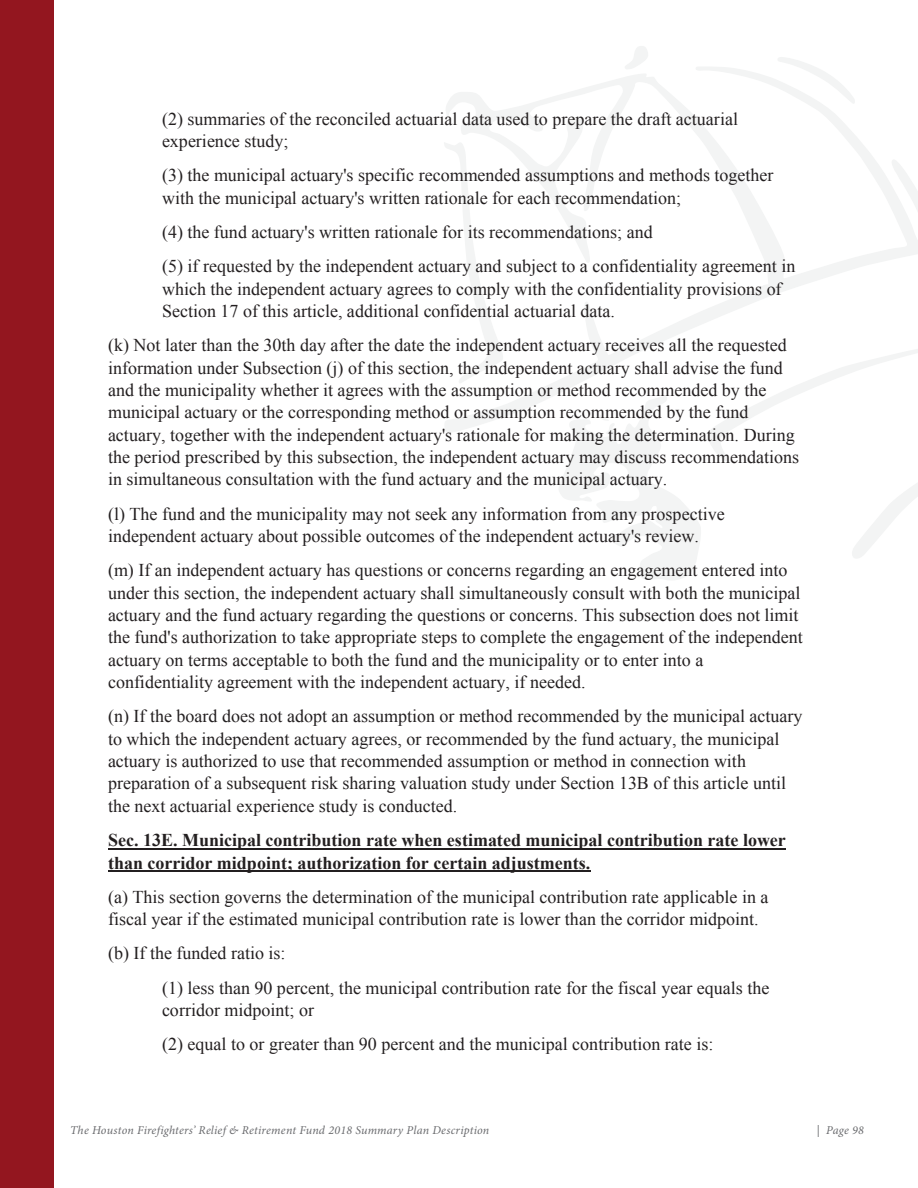
<style>
.page{position:relative;width:918px;height:1188px;background:#fff}
.page>*{position:absolute;margin:0;border:0;box-sizing:border-box;transform-origin:0 0}
.t1{font:18px/22.4px "Times New Roman";color:#231f20}
.t2{font:700 18px/22.4px "Times New Roman";color:#231f20}
.t3{font:italic 12px "Minion Pro";letter-spacing:.02em;color:#696a6d}
</style>
<div class="page">
<svg style="left:559px;top:433px;width:359px;height:147px"></svg>
<svg style="left:445px;top:67px;width:473px;height:366px"></svg>
<svg style="left:444px;top:142px;width:60px;height:242px"></svg>
<svg style="left:623px;top:46px;width:26px;height:23px"></svg>
<svg style="left:777px;top:57px;width:78px;height:47px"></svg>
<div style="left:0;top:0;width:54px;height:1188px;background:#93161f"></div>
<hr style="left:108px;top:848px;width:678px;height:2px;background:#231f20">
<hr style="left:108px;top:871px;width:482px;height:1px;background:#231f20">
<p class="t1" style="left:162px;top:107px;width:578px">(2) summaries of the reconciled actuarial data used to prepare the draft actuarial experience study;</p>
<p class="t1" style="left:162px;top:164px;width:613px">(3) the municipal actuary's specific recommended assumptions and methods together with the municipal actuary's written rationale for each recommendation;</p>
<p class="t1" style="left:162px;top:215px;width:635px;line-height:34.3px">(4) the fund actuary's written rationale for its recommendations; and<br>(5) if requested by the independent actuary and subject to a confidentiality agreement in</p>
<p class="t1" style="left:162px;top:277px;width:621px">which the independent actuary agrees to comply with the confidentiality provisions of<br>Section 17 of this article, additional confidential actuarial data.</p>
<p class="t1" style="left:108px;top:334px;width:693px">(k) Not later than the 30th day after the date the independent actuary receives all the requested information under Subsection (j) of this section, the independent actuary shall advise the fund and the municipality whether it agrees with the assumption or method recommended by the municipal actuary or the corresponding method or assumption recommended by the fund actuary, together with the independent actuary's rationale for making the determination. During the period prescribed by this subsection, the independent actuary may discuss recommendations in simultaneous consultation with the fund actuary and the municipal actuary.</p>
<p class="t1" style="left:108px;top:503px;width:618px">(l) The fund and the municipality may not seek any information from any prospective independent actuary about possible outcomes of the independent actuary's review.</p>
<p class="t1" style="left:108px;top:559px;width:696px">(m) If an independent actuary has questions or concerns regarding an engagement entered into under this section, the independent actuary shall simultaneously consult with both the municipal actuary and the fund actuary regarding the questions or concerns. This subsection does not limit the fund's authorization to take appropriate steps to complete the engagement of the independent actuary on terms acceptable to both the fund and the municipality or to enter into a confidentiality agreement with the independent actuary, if needed.</p>
<p class="t1" style="left:108px;top:705px;width:696px">(n) If the board does not adopt an assumption or method recommended by the municipal actuary to which the independent actuary agrees, or recommended by the fund actuary, the municipal actuary is authorized to use that recommended assumption or method in connection with preparation of a subsequent risk sharing valuation study under Section 13B of this article until the next actuarial experience study is conducted.</p>
<p class="t2" style="left:108px;top:829px;width:679px">Sec. 13E. Municipal contribution rate when estimated municipal contribution rate lower than corridor midpoint; authorization for certain adjustments.</p>
<p class="t1" style="left:108px;top:886px;width:662px">(a) This section governs the determination of the municipal contribution rate applicable in a fiscal year if the estimated municipal contribution rate is lower than the corridor midpoint.</p>
<p class="t1" style="left:162px;top:936px;width:609px;line-height:34.3px;text-indent:-54px">(b) If the funded ratio is:<br>(1) less than 90 percent, the municipal contribution rate for the fiscal year equals the</p>
<p class="t1" style="left:162px;top:993px;width:553px;line-height:34.3px">corridor midpoint; or<br>(2) equal to or greater than 90 percent and the municipal contribution rate is:</p>
<p class="t3" style="left:70px;top:1125px;width:421px">The Houston Firefighters’ Relief &amp; Retirement Fund 2018 Summary Plan Description</p>
<p class="t3" style="left:817px;top:1125px;width:49px">| Page 98</p>
</div>
